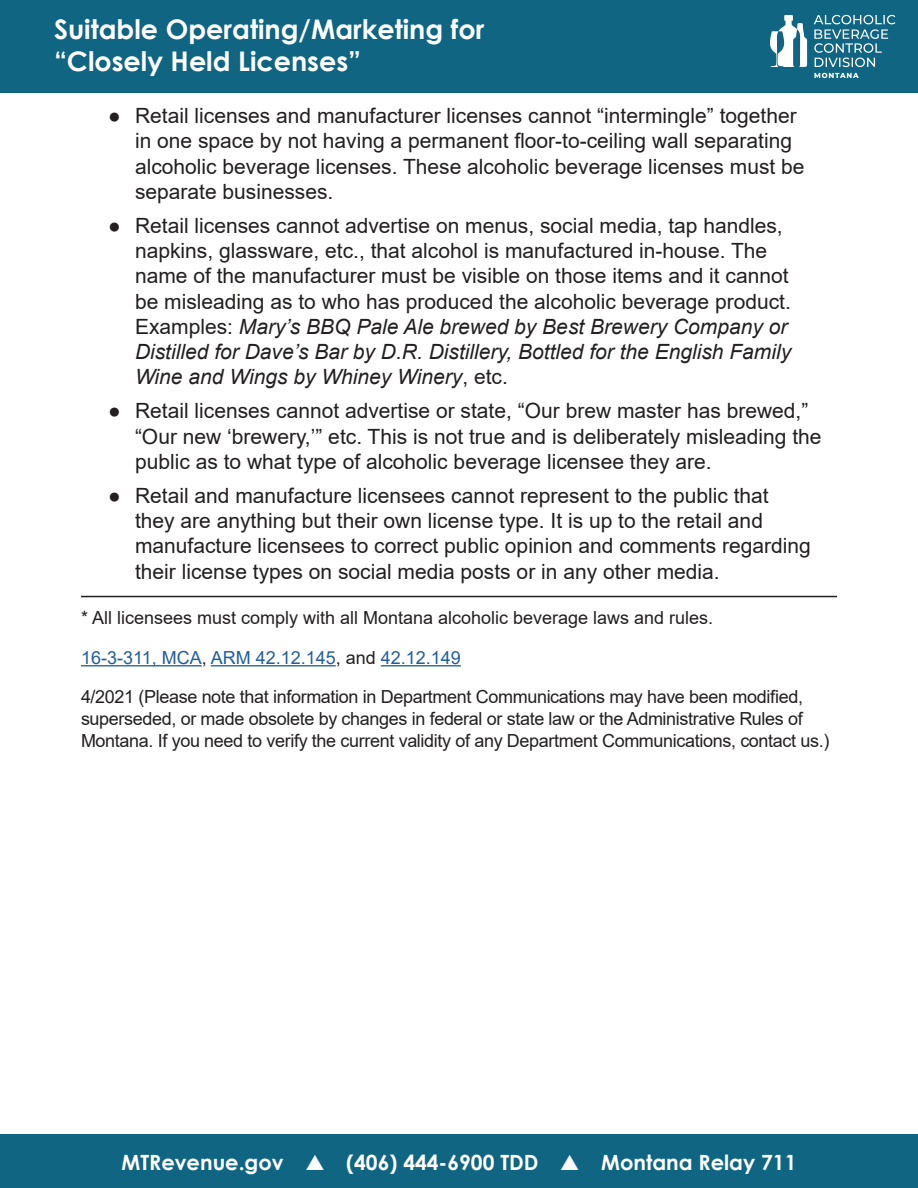
<style>
.page{position:relative;width:918px;height:1188px;background:#fff}
.page>*{position:absolute;margin:0;border:0;box-sizing:border-box;transform-origin:0 0}
.t1{font:700 27px/32.4px "Century Gothic";color:#fff}
.t2{font:21px/25.2px "Arial";color:#231f20}
.t3{font:700 21px "Century Gothic";color:#fff}
.t4{font:18px/21.6px "Arial";letter-spacing:-.02em;color:#231f20}
.t5{font:18px/39.6px "Arial";color:#231f20}
.s1{font-style:italic}
.s2{color:#215e9f}
</style>
<div class="page">
<div style="left:0;top:1134px;width:918px;height:54px;background:#0f6582"></div>
<div style="left:0;top:0;width:918px;height:93px;background:#0f6582"></div>
<hr style="left:81px;top:596px;width:756px;height:1px;background:#231f20">
<hr style="left:81px;top:665px;width:121px;height:1px;background:#215e9f">
<hr style="left:211px;top:665px;width:125px;height:1px;background:#215e9f">
<hr style="left:381px;top:665px;width:80px;height:1px;background:#215e9f">
<img style="left:770px;top:13px;width:125px;height:66px">
<svg style="left:306px;top:1154px;width:18px;height:16px"></svg>
<svg style="left:561px;top:1154px;width:18px;height:16px"></svg>
<p class="t1" style="left:54px;top:12px;width:432px">Suitable Operating/Marketing for “Closely Held Licenses”</p>
<p class="t2" style="left:135px;top:103px;width:671px;text-indent:-27px">● Retail licenses and manufacturer licenses cannot “intermingle” together in one space by not having a permanent floor-to-ceiling wall separating alcoholic beverage licenses. These alcoholic beverage licenses must be separate businesses.</p>
<p class="t2" style="left:135px;top:213px;width:658px;text-indent:-27px">● Retail licenses cannot advertise on menus, social media, tap handles, napkins, glassware, etc., that alcohol is manufactured in-house. The name of the manufacturer must be visible on those items and it cannot be misleading as to who has produced the alcoholic beverage product.<br>Examples: <span class="s1">Mary’s BBQ Pale Ale brewed by Best Brewery Company or Distilled for Dave’s Bar by D.R. Distillery, Bottled for the English Family Wine and Wings by Whiney Winery</span>, etc.</p>
<p class="t2" style="left:135px;top:398px;width:688px;text-indent:-27px">● Retail licenses cannot advertise or state, “Our brew master has brewed,” “Our new ‘brewery,’” etc. This is not true and is deliberately misleading the public as to what type of alcoholic beverage licensee they are.</p>
<p class="t2" style="left:135px;top:483px;width:677px;text-indent:-27px">● Retail and manufacture licensees cannot represent to the public that they are anything but their own license type. It is up to the retail and manufacture licensees to correct public opinion and comments regarding their license types on social media posts or in any other media.</p>
<p class="t5" style="left:81px;top:598px;width:634px">* All licensees must comply with all Montana alcoholic beverage laws and rules.<br><span class="s2">16-3-311, MCA</span>, <span class="s2">ARM 42.12.145</span>, and <span class="s2">42.12.149</span></p>
<p class="t4" style="left:81px;top:686px;width:750px">4/2021 (Please note that information in Department Communications may have been modified, superseded, or made obsolete by changes in federal or state law or the Administrative Rules of<br>Montana. If you need to verify the current validity of any Department Communications, contact us.)</p>
<p class="t3" style="left:122px;top:1146px;width:164px">MTRevenue.gov</p>
<p class="t3" style="left:346px;top:1146px;width:194px">(406) 444-6900 TDD</p>
<p class="t3" style="left:601px;top:1146px;width:197px">Montana Relay 711</p>
</div>
